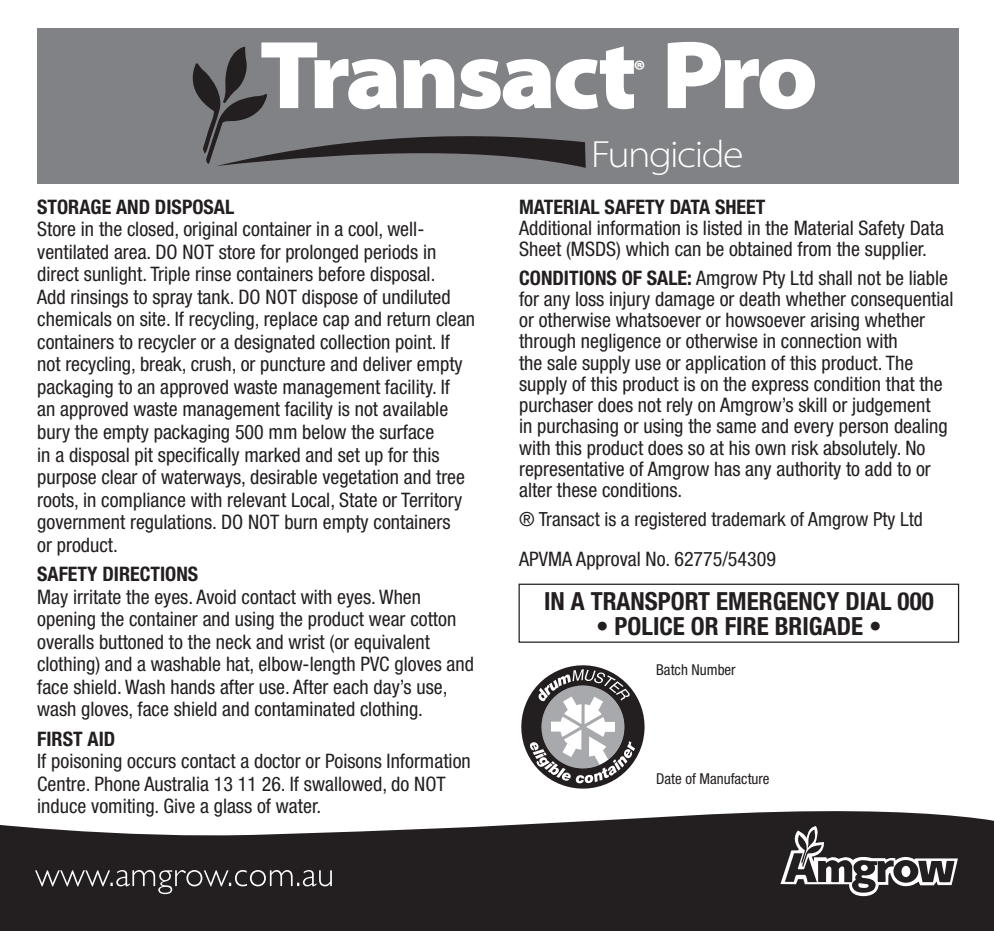
<style>
.page{position:relative;width:994px;height:931px;background:#fff}
.page>*{position:absolute;margin:0;border:0;box-sizing:border-box;transform-origin:0 0}
.t1{font:900 semi-expanded 97.25px "Myriad Pro";letter-spacing:-.04em;color:#fff}
.t2{font:300 semi-expanded 38px "Myriad Pro";letter-spacing:-.04em;color:#fff}
.t3{font:900 semi-expanded 25.5px "Myriad Pro";color:#fff}
.t4{font:700 condensed 25px "Helvetica Neue";color:#231f20}
.t5{font:condensed 20px/22.5px "Helvetica Neue";color:#231f20}
.t6{font:700 condensed 20px "Helvetica Neue";color:#231f20}
.t7{font:condensed 19.5px "Helvetica Neue";color:#231f20}
.t8{font:condensed 15px "Helvetica Neue";color:#231f20}
.s1{font-weight:700}
</style>
<div class="page">
<svg style="left:0;top:811px;width:994px;height:120px;background:#3f3b3c"></svg>
<svg style="left:521px;top:665px;width:124px;height:124px"></svg>
<div style="left:518px;top:583px;width:441px;height:60px;border:1px solid #231f20"></div>
<svg style="left:35px;top:870px;width:297px;height:24px;background:#474444"></svg>
<div style="left:37px;top:28px;width:921px;height:156px;background:#808285"></div>
<svg style="left:780px;top:826px;width:178px;height:70px;background:#4e4a4b"></svg>
<svg style="left:192px;top:47px;width:394px;height:121px"></svg>
<h1 class="t1" style="left:259px;top:19px;width:561px">Transact Pro</h1>
<p class="t3" style="left:633px;top:55px;width:14px">®</p>
<p class="t6" style="left:37px;top:195px;width:199px">STORAGE AND DISPOSAL</p>
<p class="t5" style="left:37px;top:218px;width:439px">Store in the closed, original container in a cool, well&shy;ventilated area. Do not store for prolonged periods in direct sunlight. Triple rinse containers before disposal.<br>Add rinsings to spray tank. Do not dispose of undiluted chemicals on site. If recycling, replace cap and return clean containers to recycler or a designated collection point. If not recycling, break, crush, or puncture and deliver empty packaging to an approved waste management facility. If<br>an approved waste management facility is not available bury the empty packaging 500 mm below the surface<br>in a disposal pit specifically marked and set up for this purpose clear of waterways, desirable vegetation and tree roots, in compliance with relevant Local, State or Territory government regulations. DO NOT burn empty containers<br>or product.</p>
<p class="t6" style="left:37px;top:562px;width:163px">SAFETY DIRECTIONS</p>
<p class="t5" style="left:37px;top:585px;width:438px">May irritate the eyes. Avoid contact with eyes. When opening the container and using the product wear cotton overalls buttoned to the neck and wrist (or equivalent clothing) and a washable hat, elbow-length PVC gloves and face shield. Wash hands after use. After each day’s use, wash gloves, face shield and contaminated clothing.</p>
<p class="t6" style="left:37px;top:726px;width:80px">FIRST AID</p>
<p class="t5" style="left:37px;top:750px;width:435px">If poisoning occurs contact a doctor or Poisons Information<br>Centre. Phone Australia 13 11 26. If swallowed, do NOT induce vomiting. Give a glass of water.</p>
<h2 class="t2" style="left:591px;top:133px;width:154px">Fungicide</h2>
<p class="t6" style="left:519px;top:195px;width:248px">MATERIAL SAFETY DATA SHEET</p>
<p class="t5" style="left:519px;top:217px;width:426px;line-height:21.2px">Additional information is listed in the Material Safety Data<br>Sheet (MSDS) which can be obtained from the supplier.</p>
<p class="t5" style="left:519px;top:267px;width:436px;line-height:21.2px"><span class="s1">CONDITIONS OF SALE:</span> Amgrow Pty Ltd shall not be liable for any loss injury damage or death whether consequential or otherwise whatsoever or howsoever arising whether through negligence or otherwise in connection with<br>the sale supply use or application of this product. The supply of this product is on the express condition that the purchaser does not rely on Amgrow’s skill or judgement<br>in purchasing or using the same and every person dealing with this product does so at his own risk absolutely. No representative of Amgrow has any authority to add to or alter these conditions.</p>
<p class="t7" style="left:519px;top:507px;width:405px">® Transact is a registered trademark of Amgrow Pty Ltd</p>
<p class="t5" style="left:519px;top:547px;width:258px">APVMA Approval No. 62775/54309</p>
<p class="t4" style="left:544px;top:586px;width:391px">IN A TRANSPORT EMERGENCY DIAL 000</p>
<p class="t4" style="left:596px;top:611px;width:287px">• POLICE OR FIRE BRIGADE •</p>
<p class="t8" style="left:656px;top:661px;width:81px">Batch Number</p>
<p class="t8" style="left:656px;top:769px;width:115px">Date of Manufacture</p>
</div>
